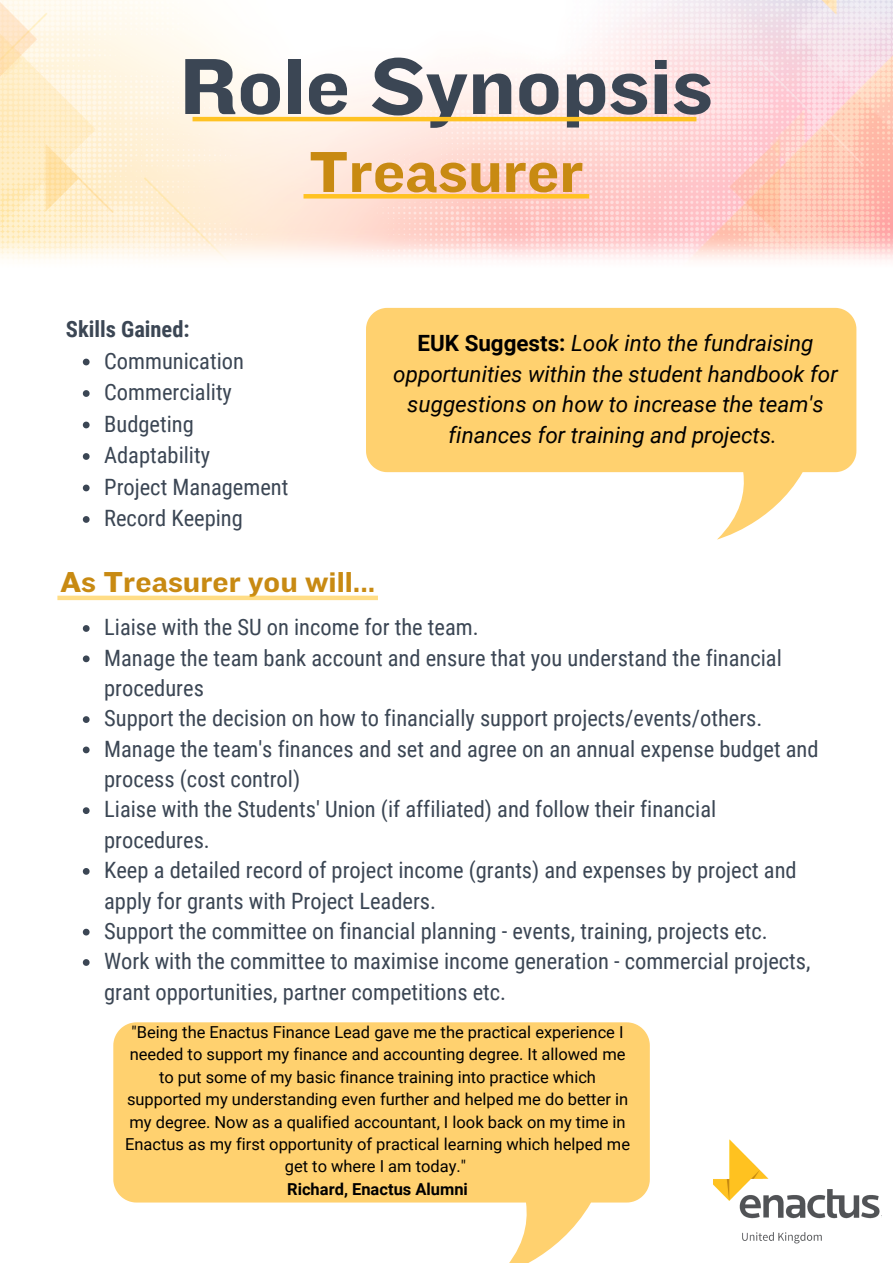
<style>
.page{position:relative;width:893px;height:1264px;background:#fff}
.page>*{position:absolute;margin:0;border:0;box-sizing:border-box;transform-origin:0 0}
.t1{font:82.5px "Knockout HTF52 Cruiserweight";color:#3b4654}
.t2{font:60px "Knockout HTF52 Cruiserweight";color:#c88a12}
.t3{font:30px "Knockout HTF52 Cruiserweight";color:#c88a12}
.t4{font:22.5px/30.3px "Roboto Condensed";color:#3b4654}
.t5{font:700 22.5px "Roboto Condensed";color:#3b4654}
.t6{font:italic 22.35px/30.5px "Roboto";color:#000;text-align:center}
.t7{font:16.5px/22.5px "Roboto";color:#000;text-align:center}
.t8{font:700 16.5px "Roboto";color:#000}
.s1{font-weight:700;font-style:normal}
</style>
<div class="page">
<img style="left:0;top:0;width:892px;height:875px">
<img style="left:713px;top:1139px;width:167px;height:105px">
<svg style="left:83px;top:625px;width:7px;height:7px"></svg>
<svg style="left:83px;top:655px;width:7px;height:7px"></svg>
<svg style="left:83px;top:716px;width:7px;height:7px"></svg>
<svg style="left:83px;top:746px;width:7px;height:7px"></svg>
<svg style="left:83px;top:807px;width:7px;height:7px"></svg>
<svg style="left:83px;top:868px;width:7px;height:6px"></svg>
<svg style="left:83px;top:928px;width:7px;height:7px"></svg>
<svg style="left:83px;top:959px;width:7px;height:6px"></svg>
<hr style="left:192px;top:117px;width:504px;height:4px;background:#ffc222">
<hr style="left:303px;top:194px;width:286px;height:4px;background:#ffc222">
<div style="left:57px;top:595px;width:321px;height:5px;background:#ffdd86"></div>
<svg style="left:366px;top:308px;width:490px;height:231px;fill:#ffd16f"></svg>
<svg style="left:83px;top:358px;width:7px;height:7px"></svg>
<svg style="left:83px;top:390px;width:7px;height:7px"></svg>
<svg style="left:83px;top:421px;width:7px;height:7px"></svg>
<svg style="left:83px;top:453px;width:7px;height:7px"></svg>
<svg style="left:83px;top:484px;width:7px;height:7px"></svg>
<svg style="left:83px;top:516px;width:7px;height:7px"></svg>
<svg style="left:113px;top:1022px;width:536px;height:240px;fill:#ffd16f"></svg>
<h1 class="t1" style="left:180px;top:42px;width:535px">Role Synopsis</h1>
<h2 class="t2" style="left:309px;top:139px;width:276px">Treasurer</h2>
<p class="t5" style="left:66px;top:316px;width:125px">Skills Gained:</p>
<p class="t4" style="left:104px;top:345px;width:186px;line-height:31.5px">Communication<br>Commerciality<br>Budgeting<br>Adaptability<br>Project Management<br>Record Keeping</p>
<h3 class="t3" style="left:60px;top:565px;width:316px">As Treasurer you will...</h3>
<p class="t6" style="left:393px;top:328px;width:446px"><span class="s1">EUK Suggests:</span> Look into the fundraising opportunities within the student handbook for suggestions on how to increase the team's finances for training and projects.</p>
<p class="t4" style="left:104px;top:612px;width:715px">Liaise with the SU on income for the team.<br>Manage the team bank account and ensure that you understand the financial procedures<br>Support the decision on how to financially support projects/events/others.<br>Manage the team's finances and set and agree on an annual expense budget and process (cost control)<br>Liaise with the Students' Union (if affiliated) and follow their financial procedures.<br>Keep a detailed record of project income (grants) and expenses by project and apply for grants with Project Leaders.<br>Support the committee on financial planning - events, training, projects etc.<br>Work with the committee to maximise income generation - commercial projects, grant opportunities, partner competitions etc.</p>
<p class="t7" style="left:125px;top:1020px;width:506px">"Being the Enactus Finance Lead gave me the practical experience I needed to support my finance and accounting degree. It allowed me to put some of my basic finance training into practice which supported my understanding even further and helped me do better in my degree. Now as a qualified accountant, I look back on my time in Enactus as my first opportunity of practical learning which helped me get to where I am today."</p>
<p class="t8" style="left:287px;top:1179px;width:182px">Richard, Enactus Alumni</p>
</div>
